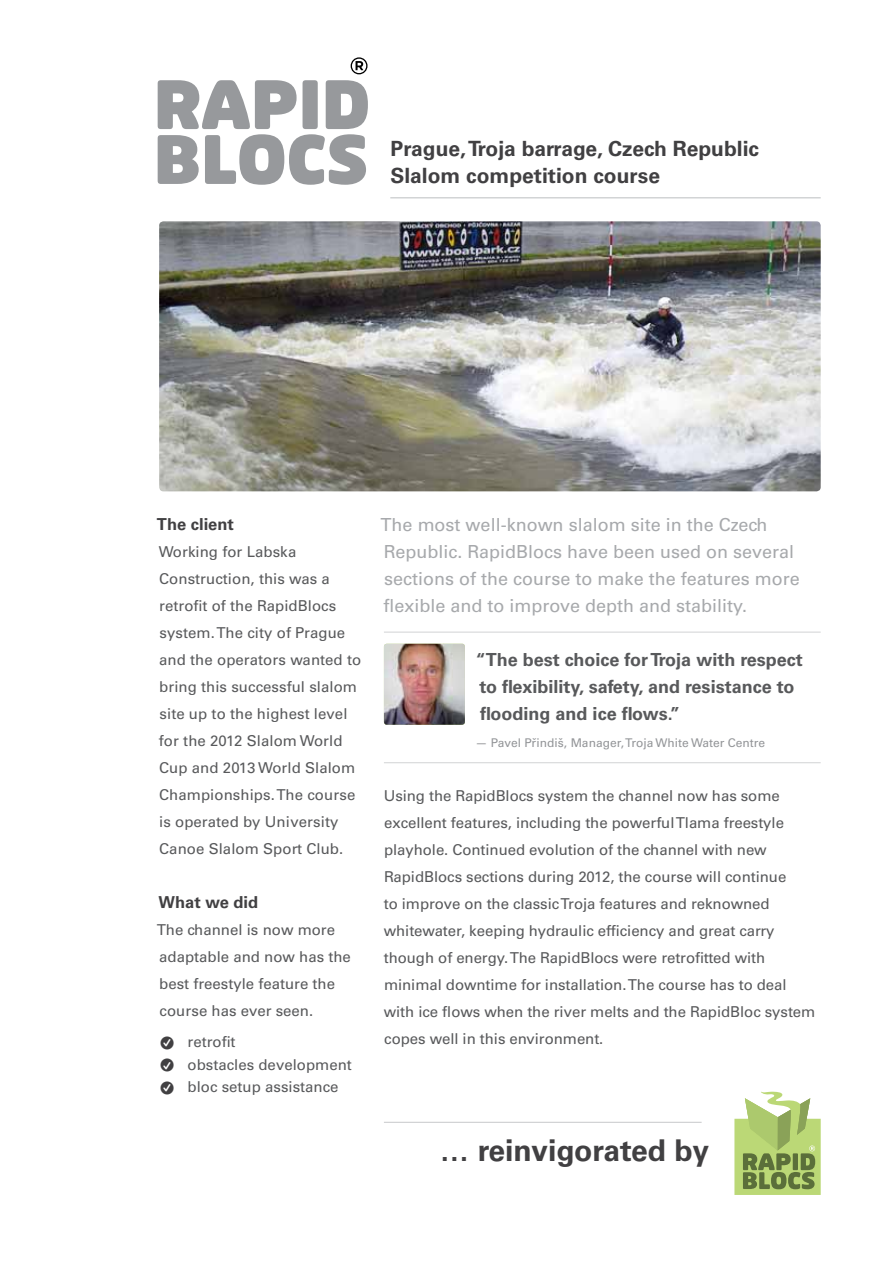
<style>
.page{position:relative;width:893px;height:1263px;background:#fff}
.page>*{position:absolute;margin:0;border:0;box-sizing:border-box;transform-origin:0 0}
.t1{font:700 30px "Univers LT Std";letter-spacing:-.02em;color:#414042}
.t2{font:700 21px/27px "Univers LT Std";color:#414042}
.t3{font:18px/27px "Univers LT Std";color:#a7a9ac}
.t4{font:700 18px/27px "Univers LT Std";color:#58595b}
.t5{font:700 16.5px "Univers LT Std";color:#414042}
.t6{font:15px/27px "Univers LT Std";letter-spacing:-.005em;color:#58595b}
.t7{font:12px "Univers LT Std";color:#939598}
.s1{font-size:36px;color:#414042}
.s2{font-family:"Entypo";font-size:21px;color:#fff}
</style>
<div class="page">
<hr style="left:384px;top:632px;width:437px;height:1px;background:#d1d3d4">
<hr style="left:384px;top:762px;width:437px;height:1px;background:#d1d3d4">
<svg style="left:158px;top:80px;width:210px;height:105px"></svg>
<svg style="left:351px;top:57px;width:16px;height:17px"></svg>
<img style="left:159px;top:221px;width:662px;height:270px">
<hr style="left:390px;top:198px;width:431px;height:1px;background:#bcbec0">
<svg style="left:734px;top:1091px;width:87px;height:104px"></svg>
<hr style="left:384px;top:1122px;width:318px;height:1px;background:#c7c8ca">
<img style="left:384px;top:644px;width:81px;height:81px">
<h2 class="t2" style="left:390px;top:135px;width:370px">Prague, Troja barrage, Czech Republic<br>Slalom competition course</h2>
<p class="t5" style="left:157px;top:515px;width:79px">The client</p>
<p class="t6" style="left:159px;top:539px;width:204px">Working for Labska<br>Construction, this was a retrofit of the RapidBlocs system. The city of Prague and the operators wanted to bring this successful slalom site up to the highest level for the 2012 Slalom World<br>Cup and 2013 World Slalom<br>Championships. The course is operated by University<br>Canoe Slalom Sport Club.</p>
<p class="t5" style="left:159px;top:893px;width:101px">What we did</p>
<p class="t6" style="left:157px;top:917px;width:196px">The channel is now more adaptable and now has the best freestyle feature the course has ever seen.</p>
<p class="t6" style="left:161px;top:1029px;width:76px"><span class="s1">•</span><span class="s2">W</span> retrofit</p>
<p class="t6" style="left:161px;top:1051px;width:193px"><span class="s1">•</span><span class="s2">W</span> obstacles development</p>
<p class="t6" style="left:161px;top:1074px;width:179px"><span class="s1">•</span><span class="s2">W</span> bloc setup assistance</p>
<p class="t3" style="left:381px;top:512px;width:421px">The most well-known slalom site in the Czech Republic. RapidBlocs have been used on several sections of the course to make the features more flexible and to improve depth and stability.</p>
<p class="t4" style="left:476px;top:647px;width:328px">“The best choice for Troja with respect to flexibility, safety, and resistance to flooding and ice flows.”</p>
<p class="t7" style="left:475px;top:736px;width:291px">— Pavel Prˇindiš, Manager, Troja White Water Centre</p>
<p class="t6" style="left:384px;top:783px;width:433px">Using the RapidBlocs system the channel now has some excellent features, including the powerful Tlama freestyle playhole. Continued evolution of the channel with new RapidBlocs sections during 2012, the course will continue<br>to improve on the classic Troja features and reknowned whitewater, keeping hydraulic efficiency and great carry though of energy. The RapidBlocs were retrofitted with minimal downtime for installation. The course has to deal with ice flows when the river melts and the RapidBloc system copes well in this environment.</p>
<h1 class="t1" style="left:439px;top:1133px;width:271px">… reinvigorated by</h1>
</div>
